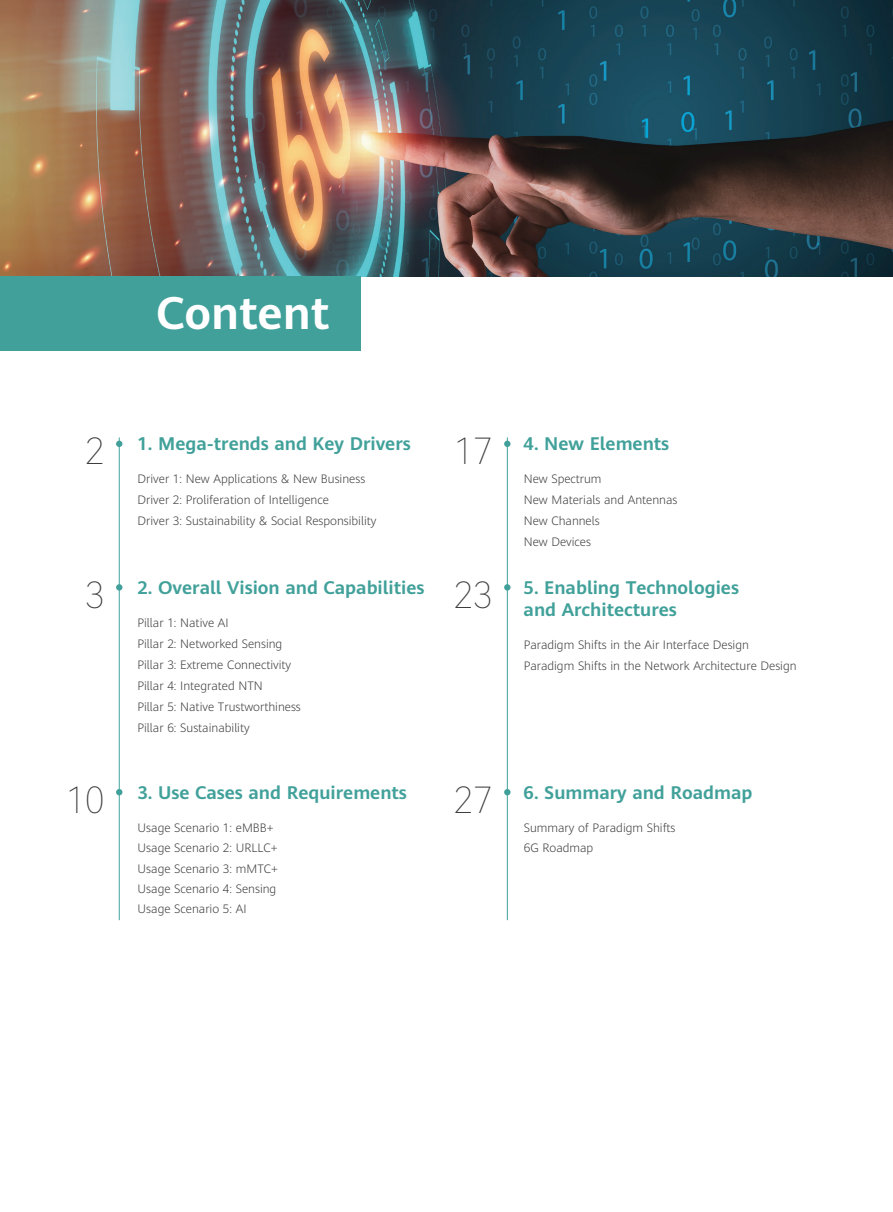
<style>
.page{position:relative;width:893px;height:1212px;background:#fff}
.page>*{position:absolute;margin:0;border:0;box-sizing:border-box;transform-origin:0 0}
.t1{font:700 45px "Huawei Sans";color:#fff}
.t2{font:36px "Harmony OS Sans Thin";color:#3e3e3f}
.t3{font:700 18px/21.6px "Huawei Sans";color:#41a19a}
.t4{font:300 12px/21px "Huawei Sans";color:#3e3e3f}
</style>
<div class="page">
<hr style="left:119px;top:437px;width:1px;height:483px;background:#41a19a">
<img style="left:0;top:0;width:893px;height:277px">
<div style="left:0;top:277px;width:360px;height:74px;background:#41a19a"></div>
<svg style="left:116px;top:441px;width:6px;height:6px"></svg>
<svg style="left:116px;top:584px;width:6px;height:6px"></svg>
<svg style="left:116px;top:789px;width:6px;height:6px"></svg>
<hr style="left:507px;top:437px;width:1px;height:483px;background:#41a19a">
<svg style="left:504px;top:441px;width:6px;height:6px"></svg>
<svg style="left:504px;top:584px;width:6px;height:6px"></svg>
<svg style="left:504px;top:789px;width:6px;height:6px"></svg>
<h1 class="t1" style="left:156px;top:281px;width:175px">Content</h1>
<h2 class="t2" style="left:85px;top:426px;width:21px">2</h2>
<h3 class="t3" style="left:138px;top:432px;width:275px">1. Mega-trends and Key Drivers</h3>
<p class="t4" style="left:138px;top:468px;width:240px">Driver 1: New Applications &amp; New Business<br>Driver 2: Proliferation of Intelligence<br>Driver 3: Sustainability &amp; Social Responsibility</p>
<h2 class="t2" style="left:454px;top:426px;width:40px">17</h2>
<h3 class="t3" style="left:524px;top:432px;width:147px">4. New Elements</h3>
<p class="t4" style="left:524px;top:468px;width:155px">New Spectrum<br>New Materials and Antennas<br>New Channels<br>New Devices</p>
<h2 class="t2" style="left:85px;top:570px;width:21px">3</h2>
<h3 class="t3" style="left:138px;top:576px;width:289px">2. Overall Vision and Capabilities</h3>
<p class="t4" style="left:138px;top:611px;width:165px">Pillar 1: Native AI<br>Pillar 2: Networked Sensing<br>Pillar 3: Extreme Connectivity<br>Pillar 4: Integrated NTN<br>Pillar 5: Native Trustworthiness<br>Pillar 6: Sustainability</p>
<h2 class="t2" style="left:454px;top:570px;width:40px">23</h2>
<h3 class="t3" style="left:524px;top:576px;width:217px">5. Enabling Technologies and Architectures</h3>
<p class="t4" style="left:524px;top:633px;width:274px">Paradigm Shifts in the Air Interface Design<br>Paradigm Shifts in the Network Architecture Design</p>
<h2 class="t2" style="left:66px;top:775px;width:40px">10</h2>
<h3 class="t3" style="left:138px;top:781px;width:271px">3. Use Cases and Requirements</h3>
<p class="t4" style="left:138px;top:817px;width:142px;line-height:20.4px">Usage Scenario 1: eMBB+<br>Usage Scenario 2: URLLC+<br>Usage Scenario 3: mMTC+<br>Usage Scenario 4: Sensing<br>Usage Scenario 5: AI</p>
<h2 class="t2" style="left:454px;top:775px;width:40px">27</h2>
<h3 class="t3" style="left:524px;top:781px;width:230px">6. Summary and Roadmap</h3>
<p class="t4" style="left:524px;top:817px;width:153px;line-height:20.4px">Summary of Paradigm Shifts<br>6G Roadmap</p>
</div>
